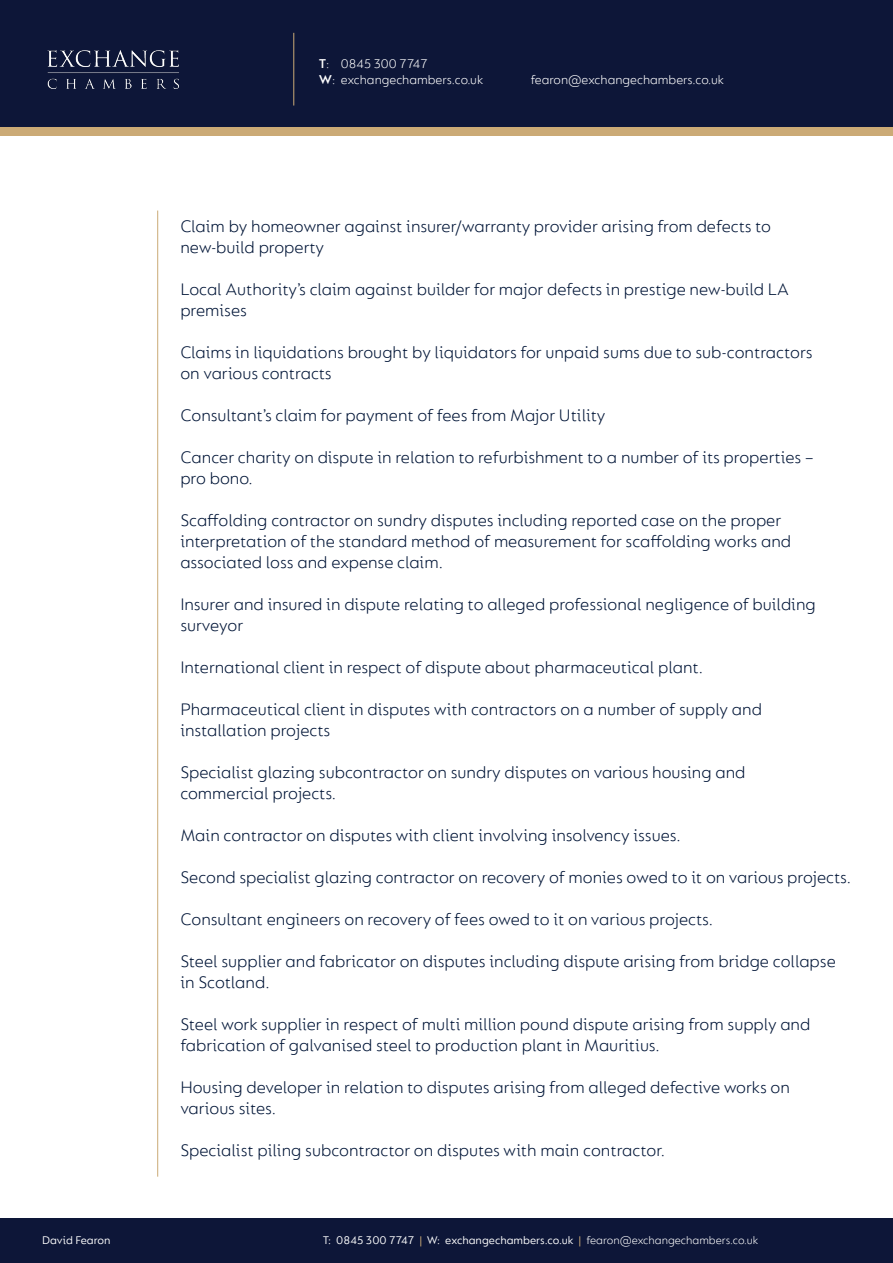
<style>
.page{position:relative;width:893px;height:1263px;background:#fff}
.page>*{position:absolute;margin:0;border:0;box-sizing:border-box;transform-origin:0 0}
.t1{font:300 18px/21px "FS Lucas";color:#001537}
.t2{font:300 13.5px/16.2px "FS Lucas";color:#fff}
.t3{font:12px "FS Lucas";color:#fff}
.s1{font-weight:600}
.s2{color:#cbaa76}
.s3{font-weight:300}
</style>
<div class="page">
<div style="left:0;top:64px;width:893px;height:72px;background:#cbaa76"></div>
<div style="left:0;top:0;width:893px;height:127px;background:#0d1638"></div>
<div style="left:0;top:1219px;width:893px;height:44px;background:#0d1638"></div>
<img style="left:47px;top:50px;width:132px;height:39px">
<hr style="left:293px;top:33px;width:1px;height:73px;background:#cbaa76">
<hr style="left:157px;top:211px;width:1px;height:966px;background:#cbaa76">
<p class="t3" style="left:42px;top:1233px;width:70px">David Fearon</p>
<p class="t2" style="left:319px;top:55px;width:166px"><span class="s1">T</span>: 0845 300 7747<br><span class="s1">W</span>: exchangechambers.co.uk</p>
<p class="t2" style="left:531px;top:71px;width:195px">fearon@exchangechambers.co.uk</p>
<p class="t1" style="left:180px;top:215px;width:592px">Claim by homeowner against insurer/warranty provider arising from defects to new-build property</p>
<p class="t1" style="left:180px;top:278px;width:610px">Local Authority’s claim against builder for major defects in prestige new-build LA premises</p>
<p class="t1" style="left:180px;top:341px;width:634px">Claims in liquidations brought by liquidators for unpaid sums due to sub-contractors on various contracts</p>
<p class="t1" style="left:180px;top:404px;width:426px">Consultant’s claim for payment of fees from Major Utility</p>
<p class="t1" style="left:180px;top:446px;width:635px">Cancer charity on dispute in relation to refurbishment to a number of its properties – pro bono.</p>
<p class="t1" style="left:180px;top:509px;width:612px">Scaffolding contractor on sundry disputes including reported case on the proper interpretation of the standard method of measurement for scaffolding works and associated loss and expense claim.</p>
<p class="t1" style="left:180px;top:593px;width:637px">Insurer and insured in dispute relating to alleged professional negligence of building surveyor</p>
<p class="t1" style="left:180px;top:656px;width:524px">International client in respect of dispute about pharmaceutical plant.</p>
<p class="t1" style="left:180px;top:698px;width:583px">Pharmaceutical client in disputes with contractors on a number of supply and installation projects</p>
<p class="t1" style="left:180px;top:761px;width:567px">Specialist glazing subcontractor on sundry disputes on various housing and commercial projects.</p>
<p class="t1" style="left:180px;top:824px;width:502px">Main contractor on disputes with client involving insolvency issues.</p>
<p class="t1" style="left:180px;top:866px;width:672px">Second specialist glazing contractor on recovery of monies owed to it on various projects.</p>
<p class="t1" style="left:180px;top:908px;width:534px">Consultant engineers on recovery of fees owed to it on various projects.</p>
<p class="t1" style="left:180px;top:950px;width:657px">Steel supplier and fabricator on disputes including dispute arising from bridge collapse in Scotland.</p>
<p class="t1" style="left:180px;top:1013px;width:632px">Steel work supplier in respect of multi million pound dispute arising from supply and fabrication of galvanised steel to production plant in Mauritius.</p>
<p class="t1" style="left:180px;top:1076px;width:611px">Housing developer in relation to disputes arising from alleged defective works on various sites.</p>
<p class="t1" style="left:180px;top:1139px;width:486px">Specialist piling subcontractor on disputes with main contractor.</p>
<p class="t3" style="left:323px;top:1233px;width:437px">T: 0845 300 7747 <span class="s2">|</span> W: exchangechambers.co.uk <span class="s2">|</span> <span class="s3">fearon@exchangechambers.co.uk</span></p>
</div>
